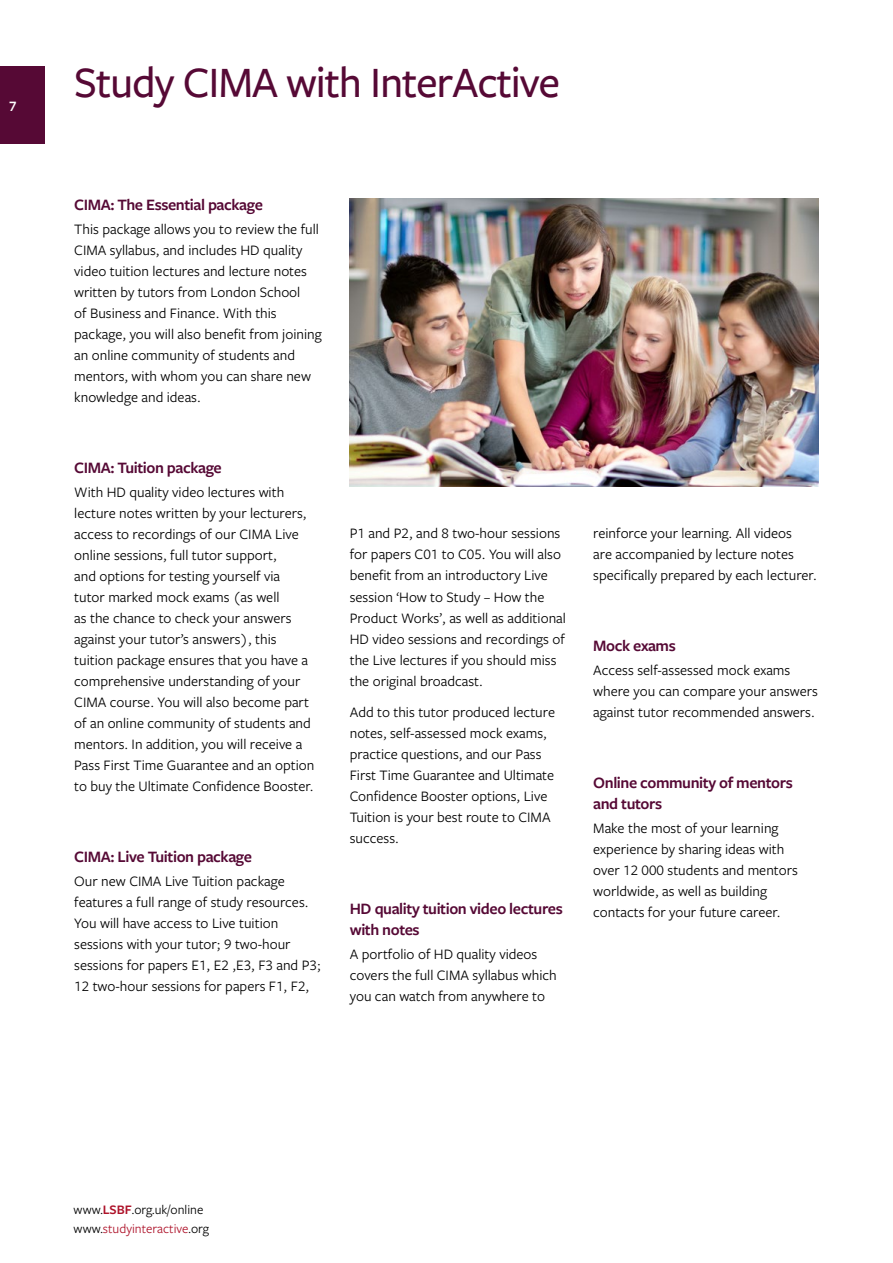
<style>
.page{position:relative;width:893px;height:1263px;background:#fff}
.page>*{position:absolute;margin:0;border:0;box-sizing:border-box;transform-origin:0 0}
.t1{font:500 45px "Freight Sans Pro";letter-spacing:-.025em;color:#560935}
.t2{font:600 16.5px/21px "Freight Sans Pro";letter-spacing:-.025em;color:#560935}
.t3{font:15px/21px "Freight Sans Pro";color:#000}
.t4{font:600 15px "Freight Sans Pro";color:#fff}
.t5{font:13.5px/19.5px "Freight Sans Pro";color:#000}
.s1{font-weight:600;color:#ae132a}
.s2{color:#ae132a}
</style>
<div class="page">
<div style="left:0;top:66px;width:45px;height:78px;background:#560935"></div>
<img style="left:350px;top:199px;width:469px;height:287px">
<p class="t4" style="left:9px;top:95px;width:9px">7</p>
<h1 class="t1" style="left:74px;top:52px;width:487px">Study CIMA with InterActive</h1>
<p class="t2" style="left:74px;top:194px;width:190px">CIMA: The Essential package</p>
<p class="t3" style="left:74px;top:218px;width:249px">This package allows you to review the full CIMA syllabus, and includes HD quality video tuition lectures and lecture notes written by tutors from London School<br>of Business and Finance. With this package, you will also benefit from joining an online community of students and mentors, with whom you can share new knowledge and ideas.</p>
<p class="t2" style="left:74px;top:456px;width:149px">CIMA: Tuition package</p>
<p class="t3" style="left:74px;top:481px;width:242px">With HD quality video lectures with lecture notes written by your lecturers, access to recordings of our CIMA Live online sessions, full tutor support,<br>and options for testing yourself via tutor marked mock exams (as well<br>as the chance to check your answers against your tutor’s answers), this tuition package ensures that you have a comprehensive understanding of your CIMA course. You will also become part of an online community of students and mentors. In addition, you will receive a Pass First Time Guarantee and an option to buy the Ultimate Confidence Booster.</p>
<p class="t2" style="left:74px;top:845px;width:179px">CIMA: Live Tuition package</p>
<p class="t3" style="left:74px;top:869px;width:248px">Our new CIMA Live Tuition package features a full range of study resources.<br>You will have access to Live tuition sessions with your tutor; 9 two-hour sessions for papers E1, E2 ,E3, F3 and P3; 12 two-hour sessions for papers F1, F2,</p>
<p class="t3" style="left:350px;top:522px;width:218px">P1 and P2, and 8 two-hour sessions for papers C01 to C05. You will also benefit from an introductory Live session ‘How to Study – How the Product Works’, as well as additional HD video sessions and recordings of the Live lectures if you should miss the original broadcast.</p>
<p class="t3" style="left:350px;top:701px;width:207px">Add to this tutor produced lecture notes, self-assessed mock exams, practice questions, and our Pass<br>First Time Guarantee and Ultimate<br>Confidence Booster options, Live<br>Tuition is your best route to CIMA success.</p>
<p class="t2" style="left:350px;top:897px;width:215px">HD quality tuition video lectures with notes</p>
<p class="t3" style="left:350px;top:942px;width:209px">A portfolio of HD quality videos covers the full CIMA syllabus which you can watch from anywhere to</p>
<p class="t3" style="left:593px;top:522px;width:225px">reinforce your learning. All videos<br>are accompanied by lecture notes specifically prepared by each lecturer.</p>
<p class="t2" style="left:593px;top:634px;width:84px">Mock exams</p>
<p class="t3" style="left:593px;top:659px;width:226px">Access self-assessed mock exams where you can compare your answers against tutor recommended answers.</p>
<p class="t2" style="left:593px;top:771px;width:201px">Online community of mentors and tutors</p>
<p class="t3" style="left:593px;top:816px;width:206px">Make the most of your learning experience by sharing ideas with over 12 000 students and mentors worldwide, as well as building contacts for your future career.</p>
<p class="t5" style="left:74px;top:1199px;width:137px">www.<span class="s1">lsbf</span>.org.uk/online www.<span class="s2">studyinteractive</span>.org</p>
</div>
